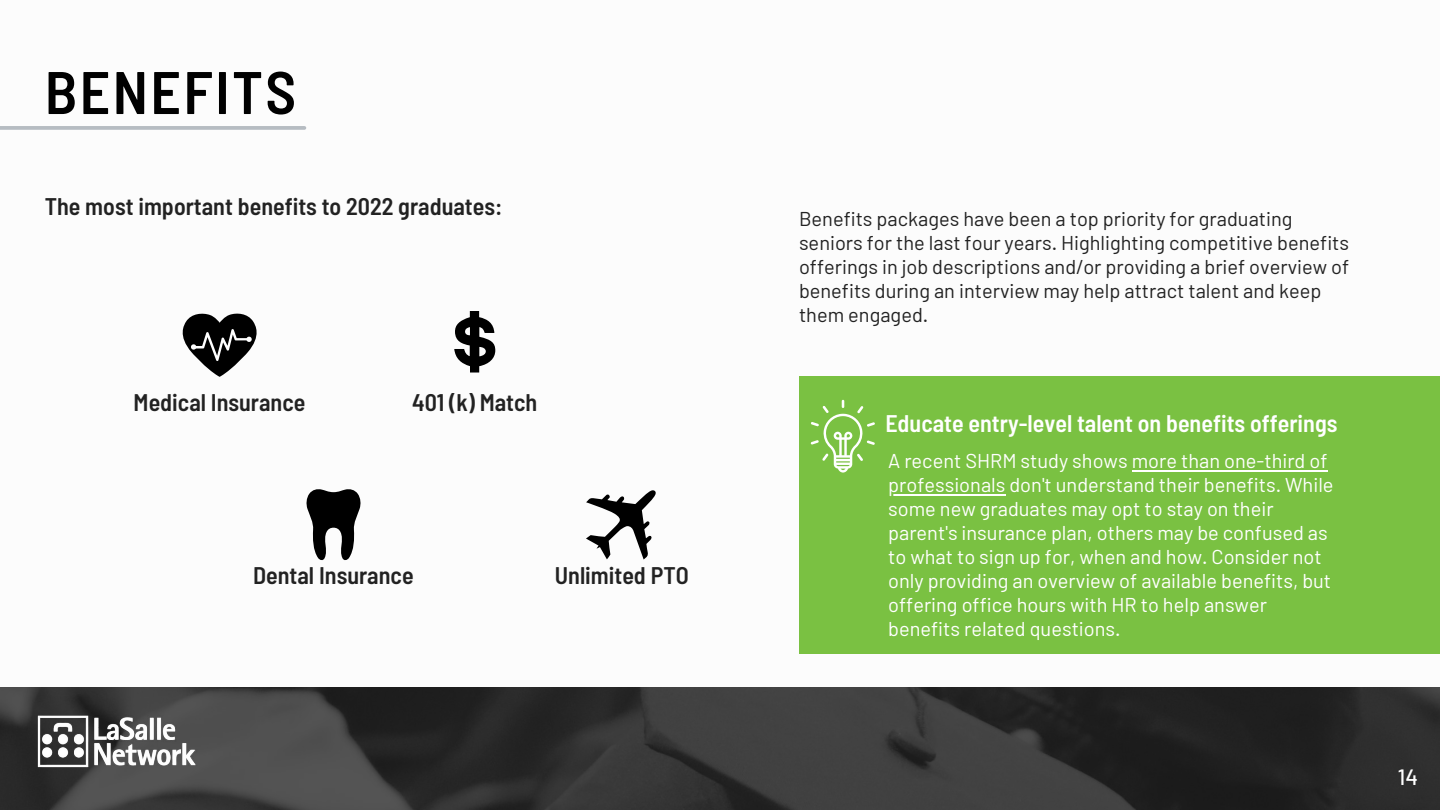
<style>
.page{position:relative;width:1440px;height:810px;background:#fff}
.page>*{position:absolute;margin:0;border:0;box-sizing:border-box;transform-origin:0 0}
.t1{font:600 semi-condensed 60px "Barlow";letter-spacing:.04em;color:#000}
.t2{font:600 semi-condensed 24px "Barlow";color:#222}
.t3{font:600 semi-condensed 24px "Barlow";color:#fff}
.t4{font:500 22.1px "Barlow";color:#fff}
.t5{font:20px/24px "Barlow";color:#fff}
.t6{font:20px/24px "Barlow";color:#222}
</style>
<div class="page">
<img style="left:0;top:687px;width:1440px;height:123px">
<div style="left:799px;top:377px;width:641px;height:277px;background:#7ac142"></div>
<img style="left:34px;top:709px;width:172px;height:65px">
<svg style="left:811px;top:400px;width:64px;height:73px"></svg>
<svg style="left:182px;top:313px;width:75px;height:64px"></svg>
<svg style="left:454px;top:311px;width:41px;height:62px"></svg>
<svg style="left:307px;top:489px;width:54px;height:71px"></svg>
<svg style="left:586px;top:490px;width:70px;height:70px"></svg>
<hr style="left:1132px;top:470px;width:195px;height:1px;background:#fff">
<hr style="left:888px;top:494px;width:117px;height:1px;background:#fff">
<svg style="left:0;top:126px;width:304px;height:4px"></svg>
<h1 class="t1" style="left:45px;top:54px;width:253px">BENEFITS</h1>
<p class="t2" style="left:45px;top:191px;width:459px">The most important benefits to 2022 graduates:</p>
<p class="t2" style="left:134px;top:387px;width:173px">Medical Insurance</p>
<p class="t2" style="left:412px;top:387px;width:127px">401 (k) Match</p>
<p class="t2" style="left:253px;top:560px;width:162px">Dental Insurance</p>
<p class="t2" style="left:555px;top:560px;width:135px">Unlimited PTO</p>
<p class="t6" style="left:799px;top:206px;width:552px">Benefits packages have been a top priority for graduating seniors for the last four years. Highlighting competitive benefits offerings in job descriptions and/or providing a brief overview of benefits during an interview may help attract talent and keep them engaged.</p>
<p class="t3" style="left:885px;top:408px;width:454px">Educate entry-level talent on benefits offerings</p>
<p class="t5" style="left:888px;top:448px;width:447px">A recent SHRM study shows more than one-third of professionals don't understand their benefits. While some new graduates may opt to stay on their parent's insurance plan, others may be confused as to what to sign up for, when and how. Consider not only providing an overview of available benefits, but offering office hours with HR to help answer benefits related questions.</p>
<p class="t4" style="left:1398px;top:763px;width:22px">14</p>
</div>
